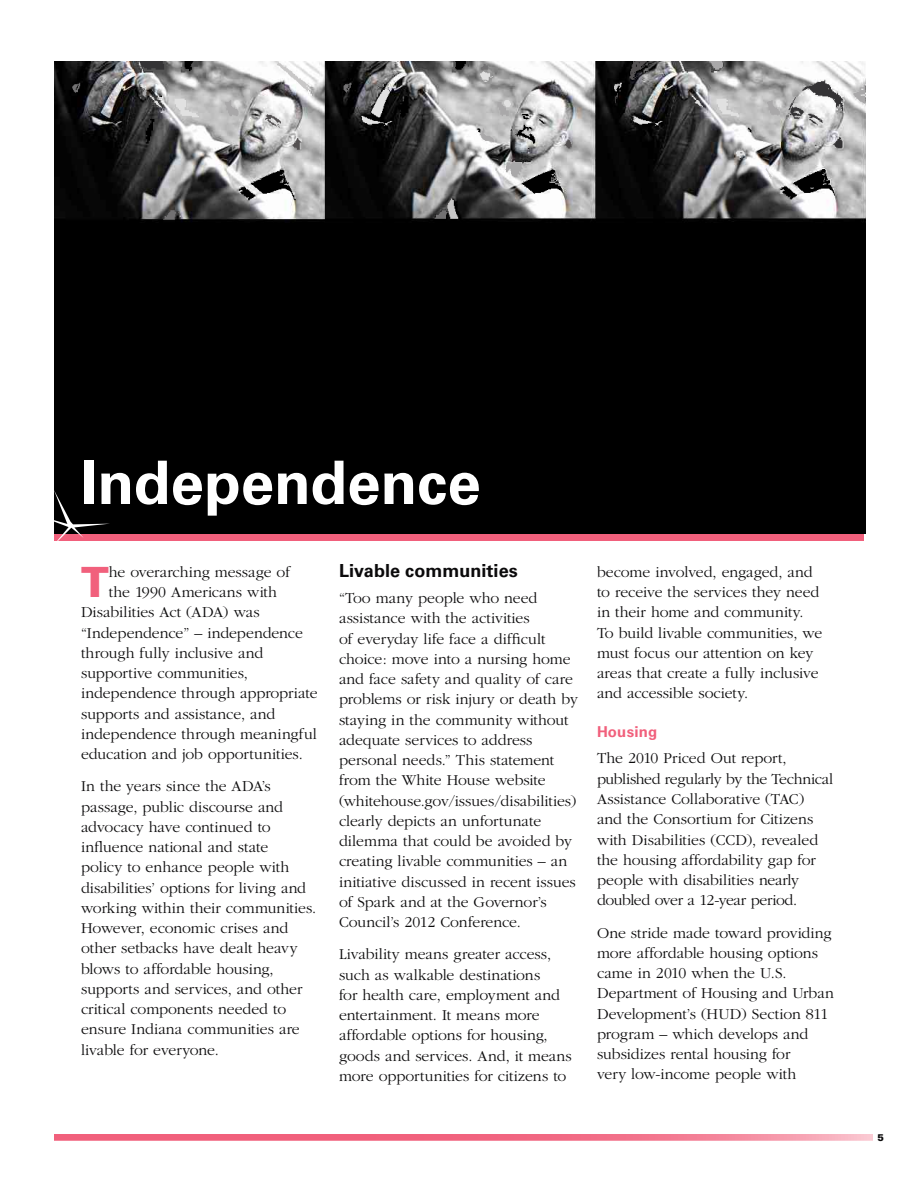
<style>
.page{position:relative;width:918px;height:1188px;background:#fff}
.page>*{position:absolute;margin:0;border:0;box-sizing:border-box;transform-origin:0 0}
.t1{font:700 60px "Univers";color:#fff}
.t2{font:900 41.7px "Univers";color:#f1607c}
.t3{font:700 18px "Univers";letter-spacing:.005em;color:#0b0a0b}
.t4{font:300 15.75px/20.2px "Garamond";letter-spacing:-.005em;color:#0b0a0b}
.t5{font:700 15px "Univers";letter-spacing:.01em;color:#f1607c}
.t6{font:900 9.75px "Univers";color:#0b0a0b}
</style>
<div class="page">
<div style="left:54px;top:61px;width:811px;height:472px;background:#000"></div>
<img style="left:780px;top:61px;width:85px;height:121px">
<img style="left:498px;top:61px;width:282px;height:167px">
<img style="left:498px;top:61px;width:155px;height:98px">
<img style="left:66px;top:61px;width:432px;height:167px">
<div style="left:54px;top:534px;width:810px;height:7px;background:#f1607c"></div>
<svg style="left:54px;top:490px;width:56px;height:51px"></svg>
<svg style="left:54px;top:1134px;width:819px;height:7px;background:#f2768e"></svg>
<h1 class="t1" style="left:81px;top:448px;width:401px">Independence</h1>
<h2 class="t2" style="left:81px;top:556px;width:29px">T</h2>
<p class="t4" style="left:109px;top:562px;width:183px">he overarching message of</p>
<p class="t4" style="left:109px;top:582px;width:170px">the 1990 Americans with</p>
<p class="t4" style="left:81px;top:602px;width:180px">Disabilities Act (ADA) was</p>
<p class="t4" style="left:81px;top:623px;width:223px">“Independence” – independence</p>
<p class="t4" style="left:81px;top:643px;width:184px">through fully inclusive and</p>
<p class="t4" style="left:81px;top:663px;width:168px">supportive communities,</p>
<p class="t4" style="left:81px;top:683px;width:238px">independence through appropriate</p>
<p class="t4" style="left:81px;top:704px;width:196px">supports and assistance, and</p>
<p class="t4" style="left:81px;top:724px;width:237px">independence through meaningful</p>
<p class="t4" style="left:81px;top:744px;width:223px">education and job opportunities.</p>
<p class="t4" style="left:81px;top:777px;width:237px">In the years since the ADA’s passage, public discourse and advocacy have continued to influence national and state<br>policy to enhance people with disabilities’ options for living and working within their communities.<br>However, economic crises and other setbacks have dealt heavy blows to affordable housing, supports and services, and other critical components needed to ensure Indiana communities are livable for everyone.</p>
<p class="t3" style="left:339px;top:560px;width:180px">Livable communities</p>
<p class="t4" style="left:339px;top:588px;width:241px">“Too many people who need assistance with the activities<br>of everyday life face a difficult choice: move into a nursing home and face safety and quality of care problems or risk injury or death by staying in the community without adequate services to address personal needs.” This statement from the White House website (whitehouse.gov/issues/disabilities) clearly depicts an unfortunate dilemma that could be avoided by creating livable communities – an initiative discussed in recent issues of Spark and at the Governor’s<br>Council’s 2012 Conference.</p>
<p class="t4" style="left:339px;top:945px;width:234px">Livability means greater access, such as walkable destinations<br>for health care, employment and entertainment. It means more affordable options for housing, goods and services. And, it means more opportunities for citizens to</p>
<p class="t4" style="left:597px;top:562px;width:227px">become involved, engaged, and to receive the services they need in their home and community.<br>To build livable communities, we must focus our attention on key areas that create a fully inclusive and accessible society.</p>
<p class="t5" style="left:597px;top:723px;width:62px">Housing</p>
<p class="t4" style="left:597px;top:749px;width:238px">The 2010 Priced Out report, published regularly by the Technical<br>Assistance Collaborative (TAC) and the Consortium for Citizens with Disabilities (CCD), revealed the housing affordability gap for people with disabilities nearly doubled over a 12-year period.</p>
<p class="t4" style="left:597px;top:923px;width:238px">One stride made toward providing more affordable housing options came in 2010 when the U.S.<br>Department of Housing and Urban<br>Development’s (HUD) Section 811 program – which develops and subsidizes rental housing for<br>very low-income people with</p>
<p class="t6" style="left:878px;top:1131px;width:8px">5</p>
</div>
